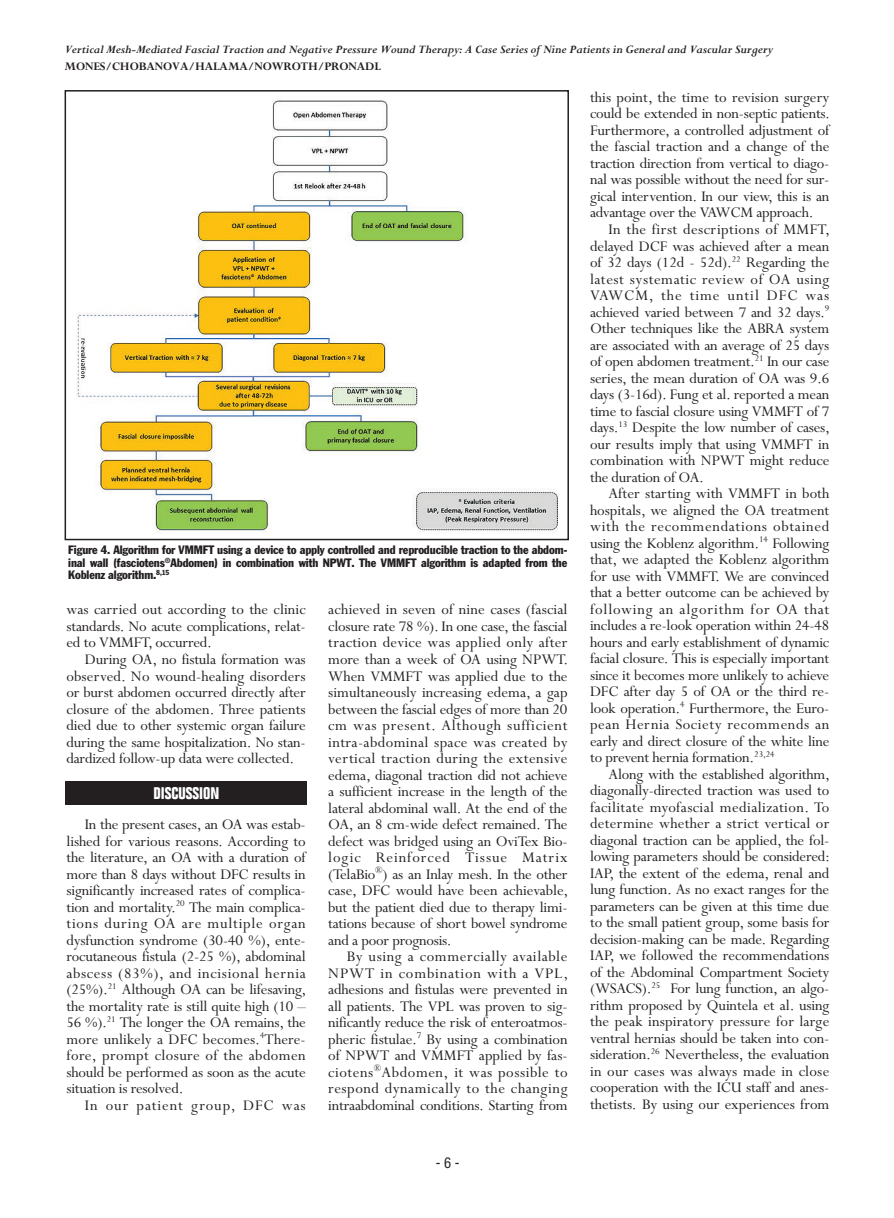
<style>
.page{position:relative;width:894px;height:1218px;background:#fff}
.page>*{position:absolute;margin:0;border:0;box-sizing:border-box;transform-origin:0 0}
.t1{font:16.5px/16.5px "Perpetua";letter-spacing:-.015em;color:#231f20;text-align:justify}
.t2{font:16.5px "Perpetua";letter-spacing:.01em;color:#231f20}
.t3{font:16.5px "Perpetua";letter-spacing:.025em;color:#231f20}
.t4{font:16.5px "Perpetua";letter-spacing:.055em;color:#231f20}
.t5{font:16.5px "Perpetua";letter-spacing:.005em;color:#231f20}
.t6{font:16.5px "Perpetua";letter-spacing:.03em;color:#231f20}
.t7{font:16.5px "Perpetua";letter-spacing:.04em;color:#231f20}
.t8{font:16.5px "Perpetua";letter-spacing:.015em;color:#231f20}
.t9{font:16.5px "Perpetua";letter-spacing:.05em;color:#231f20}
.t10{font:16.5px "Perpetua";letter-spacing:.035em;color:#231f20}
.t11{font:700 condensed 16.5px "Folio";color:#fff}
.t12{font:condensed 14.25px "Helvetica";color:#231f20}
.t13{font:italic 700 12.75px "Perpetua";letter-spacing:-.01em;color:#231f20}
.t14{font:700 12.75px "Perpetua";letter-spacing:-.01em;color:#231f20}
.t15{font:condensed 12px/12.8px "Franklin Gothic";letter-spacing:-.01em;color:#231f20;text-align:justify}
</style>
<div class="page">
<img style="left:76px;top:100px;width:482px;height:433px">
<div style="left:65px;top:90px;width:504px;height:450px;border:2px solid #231f20"></div>
<div style="left:66px;top:781px;width:241px;height:23px;background:#231f20"></div>
<p class="t13" style="left:65px;top:42px;width:709px">Vertical Mesh-Mediated Fascial Traction and Negative Pressure Wound Therapy: A Case Series of Nine Patients in General and Vascular Surgery</p>
<p class="t14" style="left:65px;top:58px;width:318px">MONES/CHOBANOVA/HALAMA/NOWROTH/PRONADL</p>
<p class="t15" style="left:68px;top:544px;width:500px">Figure 4. Algorithm for VMMFT using a device to apply controlled and reproducible traction to the abdom&shy;inal wall (fasciotens<sup>®</sup>Abdomen) in combination with NPWT. The VMMFT algorithm is adapted from the Koblenz algorithm.<sup>8,15</sup></p>
<p class="t1" style="left:66px;top:600px;width:241px">was carried out according to the clinic standards. No acute complications, relat&shy;ed to VMMFT, occurred.</p>
<p class="t1" style="left:66px;top:650px;width:241px;text-indent:18px">During OA, no fistula formation was observed. No wound-healing disorders or burst abdomen occurred directly after closure of the abdomen. Three patients died due to other systemic organ failure during the same hospitalization. No stan&shy;dardized follow-up data were collected.</p>
<p class="t11" style="left:153px;top:787px;width:67px">DISCUSSION</p>
<p class="t1" style="left:66px;top:815px;width:241px;text-indent:18px">In the present cases, an OA was estab&shy;lished for various reasons. According to the literature, an OA with a duration of more than 8 days without DFC results in significantly increased rates of complica&shy;tion and mortality.<sup>20</sup> The main complica&shy;tions during OA are multiple organ dysfunction syndrome (30-40 %), ente&shy;rocutaneous fistula (2-25 %), abdominal abscess (83%), and incisional hernia (25%).<sup>21</sup> Although OA can be lifesaving, the mortality rate is still quite high (10 – 56 %).<sup>21</sup> The longer the OA remains, the more unlikely a DFC becomes.<sup>4</sup>There&shy;fore, prompt closure of the abdomen should be performed as soon as the acute situation is resolved.</p>
<p class="t4" style="left:85px;top:1094px;width:222px">In our patient group, DFC was</p>
<p class="t1" style="left:328px;top:600px;width:241px">achieved in seven of nine cases (fascial closure rate 78 %). In one case, the fascial traction device was applied only after more than a week of OA using NPWT.<br>When VMMFT was applied due to the simultaneously increasing edema, a gap between the fascial edges of more than 20 cm was present. Although sufficient intra-abdominal space was created by vertical traction during the extensive edema, diagonal traction did not achieve a sufficient increase in the length of the lateral abdominal wall. At the end of the OA, an 8 cm-wide defect remained. The defect was bridged using an OviTex Bio&shy;logic Reinforced Tissue Matrix (TelaBio<sup>®</sup>) as an Inlay mesh. In the other case, DFC would have been achievable, but the patient died due to therapy limi&shy;tations because of short bowel syndrome and a poor prognosis.</p>
<p class="t1" style="left:328px;top:947px;width:241px;text-indent:18px">By using a commercially available NPWT in combination with a VPL, adhesions and fistulas were prevented in all patients. The VPL was proven to sig&shy;nificantly reduce the risk of enteroatmos&shy;pheric fistulae.<sup>7</sup> By using a combination of NPWT and VMMFT applied by fas&shy;ciotens<sup>®</sup>Abdomen, it was possible to respond dynamically to the changing intraabdominal conditions. Starting from</p>
<p class="t12" style="left:435px;top:1157px;width:25px">-6-</p>
<p class="t1" style="left:590px;top:88px;width:241px">this point, the time to revision surgery</p>
<p class="t1" style="left:590px;top:104px;width:241px">could be extended in non-septic patients.</p>
<p class="t1" style="left:590px;top:121px;width:241px">Furthermore, a controlled adjustment of</p>
<p class="t5" style="left:590px;top:136px;width:241px">the fascial traction and a change of the</p>
<p class="t1" style="left:590px;top:154px;width:241px">traction direction from vertical to diago-</p>
<p class="t1" style="left:590px;top:170px;width:241px">nal was possible without the need for sur-</p>
<p class="t1" style="left:590px;top:187px;width:241px">gical intervention. In our view, this is an</p>
<p class="t1" style="left:590px;top:203px;width:225px">advantage over the VAWCM approach.</p>
<p class="t3" style="left:608px;top:219px;width:223px">In the first descriptions of MMFT,</p>
<p class="t1" style="left:590px;top:236px;width:241px">delayed DCF was achieved after a mean</p>
<p class="t1" style="left:590px;top:253px;width:241px">of 32 days (12d - 52d).<sup>22</sup> Regarding the</p>
<p class="t6" style="left:590px;top:268px;width:241px">latest systematic review of OA using</p>
<p class="t4" style="left:590px;top:285px;width:241px">VAWCM, the time until DFC was</p>
<p class="t1" style="left:590px;top:302px;width:241px">achieved varied between 7 and 32 days.<sup>9</sup></p>
<p class="t1" style="left:590px;top:319px;width:241px">Other techniques like the ABRA system</p>
<p class="t1" style="left:590px;top:335px;width:241px">are associated with an average of 25 days</p>
<p class="t1" style="left:590px;top:352px;width:241px">of open abdomen treatment.<sup>21</sup> In our case</p>
<p class="t1" style="left:590px;top:368px;width:241px">series, the mean duration of OA was 9.6</p>
<p class="t1" style="left:590px;top:385px;width:241px">days (3-16d). Fung et al. reported a mean</p>
<p class="t1" style="left:590px;top:401px;width:241px">time to fascial closure using VMMFT of 7</p>
<p class="t1" style="left:590px;top:418px;width:241px">days.<sup>13</sup> Despite the low number of cases,</p>
<p class="t1" style="left:590px;top:434px;width:241px">our results imply that using VMMFT in</p>
<p class="t1" style="left:590px;top:451px;width:241px">combination with NPWT might reduce</p>
<p class="t1" style="left:590px;top:467px;width:115px">the duration of OA.</p>
<p class="t1" style="left:608px;top:484px;width:222px">After starting with VMMFT in both</p>
<p class="t1" style="left:590px;top:500px;width:241px">hospitals, we aligned the OA treatment</p>
<p class="t7" style="left:590px;top:516px;width:241px">with the recommendations obtained</p>
<p class="t1" style="left:590px;top:533px;width:241px">using the Koblenz algorithm.<sup>14</sup> Following</p>
<p class="t1" style="left:590px;top:550px;width:241px">that, we adapted the Koblenz algorithm</p>
<p class="t1" style="left:590px;top:566px;width:241px">for use with VMMFT. We are convinced</p>
<p class="t1" style="left:590px;top:583px;width:241px">that a better outcome can be achieved by</p>
<p class="t9" style="left:590px;top:598px;width:241px">following an algorithm for OA that</p>
<p class="t1" style="left:590px;top:616px;width:241px">includes a re-look operation within 24-48</p>
<p class="t1" style="left:590px;top:632px;width:241px">hours and early establishment of dynamic</p>
<p class="t1" style="left:590px;top:649px;width:241px">facial closure. This is especially important</p>
<p class="t1" style="left:590px;top:665px;width:241px">since it becomes more unlikely to achieve</p>
<p class="t1" style="left:590px;top:682px;width:241px">DFC after day 5 of OA or the third re-</p>
<p class="t1" style="left:590px;top:698px;width:241px">look operation.<sup>4</sup> Furthermore, the Euro-</p>
<p class="t10" style="left:590px;top:714px;width:241px">pean Hernia Society recommends an</p>
<p class="t1" style="left:590px;top:731px;width:241px">early and direct closure of the white line</p>
<p class="t1" style="left:590px;top:748px;width:186px">to prevent hernia formation.<sup>23,24</sup></p>
<p class="t1" style="left:608px;top:764px;width:223px">Along with the established algorithm,</p>
<p class="t1" style="left:590px;top:781px;width:241px">diagonally-directed traction was used to</p>
<p class="t3" style="left:590px;top:796px;width:241px">facilitate myofascial medialization. To</p>
<p class="t2" style="left:590px;top:813px;width:241px">determine whether a strict vertical or</p>
<p class="t1" style="left:590px;top:830px;width:241px">diagonal traction can be applied, the fol-</p>
<p class="t1" style="left:590px;top:847px;width:241px">lowing parameters should be considered:</p>
<p class="t1" style="left:590px;top:863px;width:241px">IAP, the extent of the edema, renal and</p>
<p class="t1" style="left:590px;top:880px;width:240px">lung function. As no exact ranges for the</p>
<p class="t1" style="left:590px;top:896px;width:241px">parameters can be given at this time due</p>
<p class="t1" style="left:590px;top:913px;width:241px">to the small patient group, some basis for</p>
<p class="t1" style="left:590px;top:929px;width:241px">decision-making can be made. Regarding</p>
<p class="t1" style="left:590px;top:946px;width:241px">IAP, we followed the recommendations</p>
<p class="t1" style="left:590px;top:962px;width:241px">of the Abdominal Compartment Society</p>
<p class="t1" style="left:590px;top:979px;width:241px">(WSACS).<sup>25</sup> For lung function, an algo-</p>
<p class="t1" style="left:590px;top:995px;width:241px">rithm proposed by Quintela et al. using</p>
<p class="t2" style="left:590px;top:1011px;width:241px">the peak inspiratory pressure for large</p>
<p class="t1" style="left:590px;top:1028px;width:241px">ventral hernias should be taken into con-</p>
<p class="t1" style="left:590px;top:1045px;width:241px">sideration.<sup>26</sup> Nevertheless, the evaluation</p>
<p class="t8" style="left:590px;top:1060px;width:241px">in our cases was always made in close</p>
<p class="t1" style="left:590px;top:1078px;width:241px">cooperation with the ICU staff and anes-</p>
<p class="t1" style="left:590px;top:1094px;width:241px">thetists. By using our experiences from</p>
</div>
